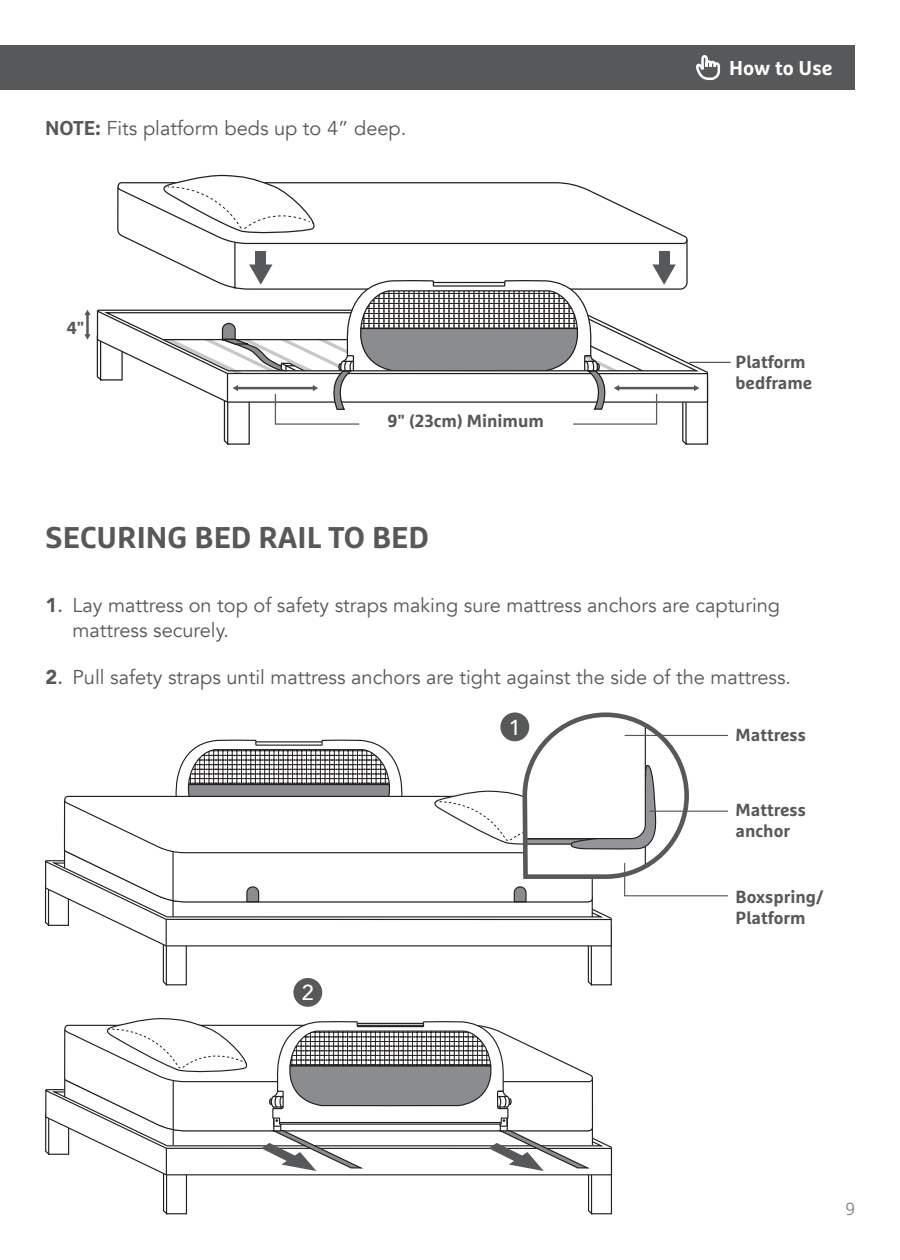
<style>
.page{position:relative;width:900px;height:1260px;background:#fff}
.page>*{position:absolute;margin:0;border:0;box-sizing:border-box;transform-origin:0 0}
.t1{font:700 30px "Marselis OT";color:#57585a}
.t2{font:500 21.5px "Avenir";color:#fff}
.t3{font:20px/25px "Avenir";color:#57585a}
.t4{font:700 20px "Marselis OT";color:#fff}
.t5{font:700 17.5px/21px "Marselis OT";color:#57585a}
.t6{font:300 17.5px "Marselis OT";color:#828487}
.s1{font-family:"Marselis OT";font-weight:700}
.s2{font-weight:900}
.s3{font-weight:500}
</style>
<div class="page">
<div style="left:0;top:45px;width:855px;height:45px;background:#57585a"></div>
<svg style="left:696px;top:55px;width:24px;height:25px"></svg>
<hr style="left:689px;top:362px;width:42px;height:1px;background:#57585a">
<div style="left:256px;top:251px;width:10px;height:19px;background:#57585a"></div>
<div style="left:659px;top:251px;width:10px;height:19px;background:#57585a"></div>
<svg style="left:117px;top:175px;width:571px;height:70px"></svg>
<svg style="left:84px;top:264px;width:625px;height:181px"></svg>
<svg style="left:45px;top:1018px;width:568px;height:197px"></svg>
<svg style="left:45px;top:712px;width:683px;height:274px"></svg>
<div style="left:500px;top:712px;width:29px;height:29px;background:#57585a;border-radius:50%"></div>
<div style="left:293px;top:978px;width:29px;height:29px;background:#57585a;border-radius:50%"></div>
<p class="t3" style="left:45px;top:116px;width:363px"><span class="s1">NOTE:</span> Fits platform beds up to 4” deep.</p>
<p class="t5" style="left:67px;top:317px;width:19px">4"</p>
<p class="t5" style="left:388px;top:410px;width:158px">9" (23cm) Minimum</p>
<p class="t1" style="left:46px;top:519px;width:385px">SECURING BED RAIL TO BED</p>
<p class="t4" style="left:729px;top:56px;width:105px">How to Use</p>
<p class="t5" style="left:736px;top:351px;width:78px">Platform bedframe</p>
<p class="t3" style="left:72px;top:593px;width:709px;text-indent:-27px"><span class="s2">1</span><span class="s3">.</span> Lay mattress on top of safety straps making sure mattress anchors are capturing mattress securely.</p>
<p class="t3" style="left:46px;top:665px;width:747px"><span class="s2">2</span><span class="s3">.</span> Pull safety straps until mattress anchors are tight against the side of the mattress.</p>
<p class="t2" style="left:302px;top:974px;width:13px">2</p>
<p class="t2" style="left:509px;top:709px;width:13px">1</p>
<p class="t5" style="left:736px;top:724px;width:72px">Mattress</p>
<p class="t5" style="left:736px;top:799px;width:72px">Mattress anchor</p>
<p class="t5" style="left:736px;top:886px;width:89px">Boxspring/<br>Platform</p>
<p class="t6" style="left:845px;top:1198px;width:11px">9</p>
</div>
